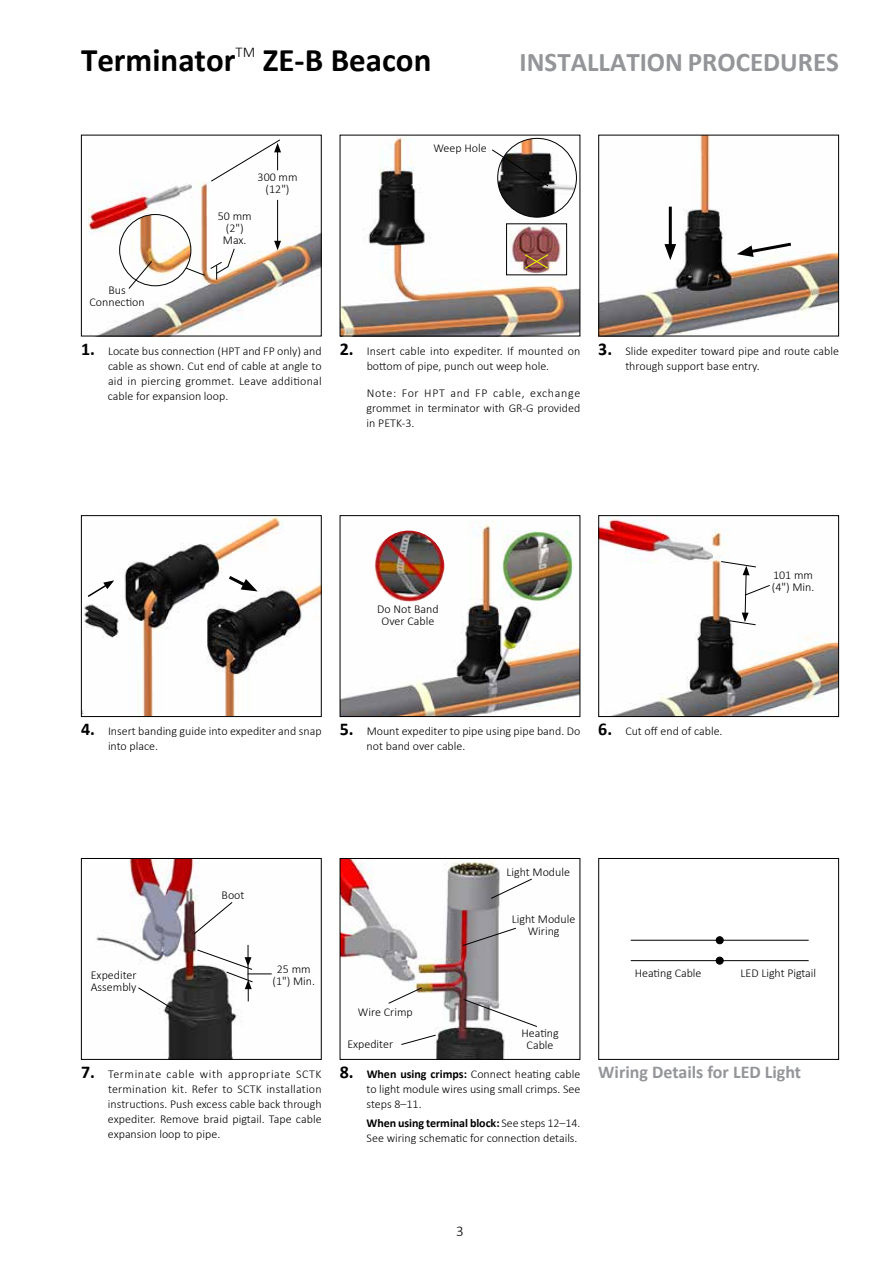
<style>
.page{position:relative;width:893px;height:1263px;background:#fff}
.page>*{position:absolute;margin:0;border:0;box-sizing:border-box;transform-origin:0 0}
.t1{font:700 33px "Calibri";color:#000}
.t2{font:700 27px "Calibri";color:#939598}
.t3{font:700 18px "Calibri";color:#939598}
.t4{font:300 15px "Calibri";color:#000}
.t5{font:300 14.85px "Calibri";color:#000}
.t6{font:300 12px/15px "Calibri";color:#000;text-align:center}
.s1{font-weight:700;font-size:18px}
.s2{font-weight:700}
</style>
<div class="page">
<img style="left:96px;top:860px;width:153px;height:198px">
<div style="left:81px;top:858px;width:241px;height:202px;border:1px solid #000"></div>
<svg style="left:137px;top:987px;width:36px;height:22px"></svg>
<svg style="left:193px;top:901px;width:40px;height:34px"></svg>
<svg style="left:196px;top:945px;width:76px;height:56px"></svg>
<img style="left:342px;top:860px;width:163px;height:198px">
<div style="left:340px;top:858px;width:240px;height:202px;border:1px solid #000"></div>
<svg style="left:388px;top:987px;width:35px;height:17px"></svg>
<svg style="left:463px;top:998px;width:74px;height:29px"></svg>
<svg style="left:490px;top:878px;width:42px;height:21px"></svg>
<svg style="left:462px;top:927px;width:54px;height:19px"></svg>
<div style="left:598px;top:858px;width:241px;height:202px;border:1px solid #000"></div>
<svg style="left:400px;top:1034px;width:37px;height:11px"></svg>
<hr style="left:631px;top:940px;width:178px;height:1px;background:#000">
<div style="left:716px;top:937px;width:7px;height:7px;background:#000;border-radius:50%"></div>
<div style="left:716px;top:936px;width:8px;height:8px;border:1px solid #000;border-radius:50%"></div>
<hr style="left:631px;top:960px;width:178px;height:1px;background:#000">
<div style="left:716px;top:957px;width:7px;height:7px;background:#000;border-radius:50%"></div>
<div style="left:716px;top:957px;width:8px;height:7px;border:1px solid #000;border-radius:50%"></div>
<img style="left:88px;top:182px;width:232px;height:152px">
<div style="left:81px;top:135px;width:241px;height:201px;border:1px solid #000"></div>
<img style="left:600px;top:137px;width:237px;height:197px">
<div style="left:598px;top:135px;width:241px;height:201px;border:1px solid #000"></div>
<img style="left:342px;top:137px;width:236px;height:197px">
<img style="left:120px;top:214px;width:71px;height:72px;border-radius:36px">
<svg style="left:185px;top:248px;width:50px;height:32px"></svg>
<svg style="left:211px;top:139px;width:70px;height:43px"></svg>
<hr style="left:277px;top:200px;width:1px;height:43px;background:#000">
<svg style="left:274px;top:241px;width:7px;height:9px"></svg>
<svg style="left:128px;top:260px;width:25px;height:30px"></svg>
<img style="left:498px;top:138px;width:78px;height:79px;border-radius:39px">
<svg style="left:737px;top:241px;width:57px;height:16px"></svg>
<hr style="left:669px;top:207px;width:3px;height:43px;background:#000">
<svg style="left:664px;top:244px;width:12px;height:16px"></svg>
<svg style="left:491px;top:149px;width:58px;height:38px"></svg>
<img style="left:508px;top:219px;width:56px;height:54px">
<div style="left:506px;top:223px;width:61px;height:52px;border:1px solid #000"></div>
<svg style="left:524px;top:254px;width:25px;height:15px"></svg>
<img style="left:83px;top:517px;width:237px;height:198px">
<div style="left:81px;top:515px;width:241px;height:202px;border:1px solid #000"></div>
<img style="left:342px;top:520px;width:236px;height:195px">
<div style="left:340px;top:515px;width:240px;height:202px;border:1px solid #000"></div>
<img style="left:600px;top:517px;width:237px;height:198px">
<div style="left:598px;top:515px;width:241px;height:202px;border:1px solid #000"></div>
<img style="left:375px;top:531px;width:69px;height:71px">
<svg style="left:720px;top:561px;width:51px;height:65px"></svg>
<svg style="left:226px;top:573px;width:32px;height:18px"></svg>
<svg style="left:86px;top:580px;width:28px;height:18px"></svg>
<img style="left:502px;top:530px;width:71px;height:71px">
<h1 class="t1" style="left:81px;top:36px;width:156px">Terminator</h1>
<p class="t5" style="left:236px;top:43px;width:21px">TM</p>
<h1 class="t1" style="left:263px;top:36px;width:170px">ZE-B Beacon</h1>
<h2 class="t2" style="left:520px;top:42px;width:321px">INSTALLATION PROCEDURES</h2>
<p class="t6" style="left:90px;top:284px;width:57px;line-height:12px">Bus<br>Connection</p>
<p class="t6" style="left:258px;top:171px;width:41px;line-height:12px">300 mm (12")</p>
<p class="t6" style="left:218px;top:210px;width:35px;line-height:12px">50 mm (2")<br>Max.</p>
<p class="t6" style="left:433px;top:140px;width:55px">Weep Hole</p>
<p class="t6" style="left:108px;top:343px;width:215px;text-align:justify;text-indent:-27px"><span class="s1">1.</span> Locate bus connection (HPT and FP only) and cable as shown. Cut end of cable at angle to aid in piercing grommet. Leave additional cable for expansion loop.</p>
<p class="t6" style="left:625px;top:343px;width:215px;text-align:left;text-indent:-27px"><span class="s1">3.</span> Slide expediter toward pipe and route cable through support base entry.</p>
<p class="t6" style="left:340px;top:343px;width:242px"><span class="s1">2.</span> Insert cable into expediter. If mounted on bottom of pipe, punch out weep hole.</p>
<p class="t6" style="left:367px;top:385px;width:215px;text-align:justify">Note: For HPT and FP cable, exchange grommet in terminator with GR-G provided in PETK-3.</p>
<p class="t6" style="left:377px;top:603px;width:63px;line-height:12px">Do Not Band<br>Over Cable</p>
<p class="t6" style="left:108px;top:723px;width:215px;text-align:left;text-indent:-27px"><span class="s1">4.</span> Insert banding guide into expediter and snap into place.</p>
<p class="t6" style="left:367px;top:723px;width:215px;text-align:left;text-indent:-27px"><span class="s1">5.</span> Mount expediter to pipe using pipe band. Do not band over cable.</p>
<p class="t6" style="left:598px;top:723px;width:126px"><span class="s1">6.</span> Cut off end of cable.</p>
<p class="t6" style="left:222px;top:888px;width:24px">Boot</p>
<p class="t6" style="left:506px;top:864px;width:65px">Light Module</p>
<p class="t6" style="left:512px;top:912px;width:65px;line-height:12px">Light Module<br>Wiring</p>
<p class="t6" style="left:772px;top:569px;width:44px;line-height:12px;text-align:left">101 mm (4") Min.</p>
<p class="t6" style="left:91px;top:969px;width:47px;line-height:12px;text-align:left">Expediter<br>Assembly</p>
<p class="t6" style="left:273px;top:963px;width:44px;line-height:12px">25 mm (1") Min.</p>
<p class="t6" style="left:635px;top:965px;width:68px">Heating Cable</p>
<p class="t6" style="left:740px;top:965px;width:77px">LED Light Pigtail</p>
<p class="t6" style="left:358px;top:1004px;width:56px">Wire Crimp</p>
<p class="t6" style="left:347px;top:1036px;width:47px">Expediter</p>
<p class="t6" style="left:521px;top:1026px;width:39px;line-height:12px">Heating<br>Cable</p>
<p class="t6" style="left:108px;top:1066px;width:215px;text-align:justify;text-indent:-27px"><span class="s1">7.</span> Terminate cable with appropriate SCTK termination kit. Refer to SCTK installation instructions. Push excess cable back through expediter. Remove braid pigtail. Tape cable expansion loop to pipe.</p>
<p class="t6" style="left:367px;top:1066px;width:215px;text-align:justify;text-indent:-27px"><span class="s1">8.</span> <span class="s2">When using crimps:</span> Connect heating cable to light module wires using small crimps. See steps 8–11.</p>
<p class="t6" style="left:367px;top:1115px;width:215px;text-align:left"><span class="s2">When using terminal block:</span> See steps 12–14.<br>See wiring schematic for connection details.</p>
<h3 class="t3" style="left:598px;top:1059px;width:204px">Wiring Details for LED Light</h3>
<p class="t4" style="left:456px;top:1222px;width:9px">3</p>
</div>
